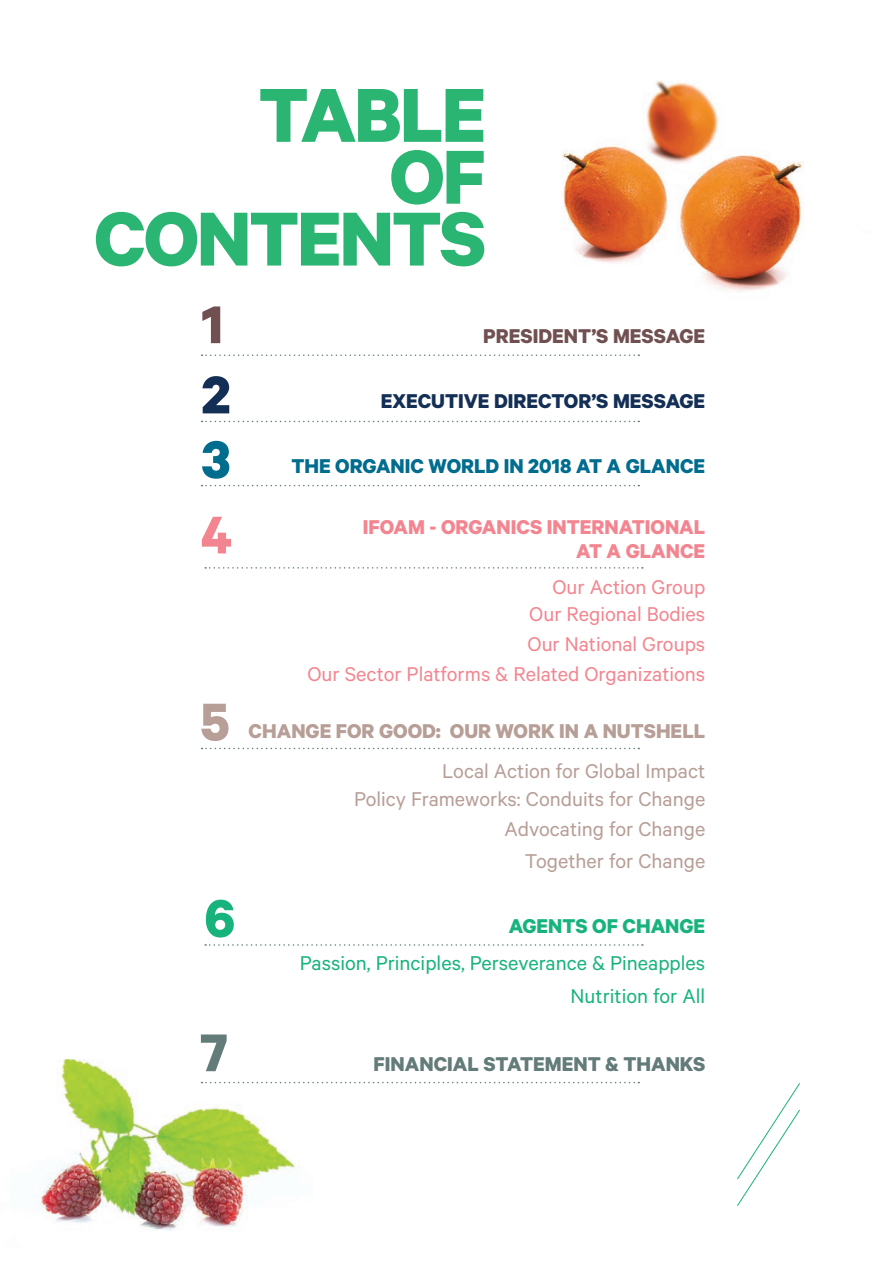
<style>
.page{position:relative;width:893px;height:1263px;background:#fff}
.page>*{position:absolute;margin:0;border:0;box-sizing:border-box;transform-origin:0 0}
.t1{font:700 85.95px/61.8px "Calibre";letter-spacing:-.025em;color:#2bb572;text-align:right}
.t2{font:700 59.7px "Calibre";color:#715051}
.t3{font:700 59.7px "Calibre";color:#142f56}
.t4{font:700 59.7px "Calibre";color:#18b37d}
.t5{font:700 59.7px "Calibre";color:#b79e97}
.t6{font:700 59.7px "Calibre";color:#f38590}
.t7{font:700 59.7px "Calibre";color:#006c8e}
.t8{font:700 59.7px "Calibre";color:#637c79}
.t9{font:22.5px/27.5px "Calibre";color:#b79e97;text-align:right}
.t10{font:22.5px/27px "Calibre";color:#f38590;text-align:right}
.t11{font:22.5px/33px "Calibre";color:#18b37d;text-align:right}
.t12{font:700 22.5px/24px "Calibre";color:#f38590;text-align:right}
.t13{font:700 22.5px "Calibre";color:#b79e97}
.t14{font:700 22.5px "Calibre";color:#006c8e}
.t15{font:700 22.5px "Calibre";color:#142f56}
.t16{font:700 22.5px "Calibre";color:#637c79}
.t17{font:700 22.5px "Calibre";color:#715051}
.t18{font:700 22.5px "Calibre";color:#18b37d}
</style>
<div class="page">
<img style="left:34px;top:1059px;width:275px;height:172px">
<svg style="left:202px;top:354px;width:437px;height:2px"></svg>
<svg style="left:202px;top:421px;width:437px;height:1px"></svg>
<svg style="left:205px;top:944px;width:438px;height:2px"></svg>
<svg style="left:202px;top:748px;width:437px;height:1px"></svg>
<svg style="left:205px;top:567px;width:438px;height:2px"></svg>
<svg style="left:202px;top:485px;width:437px;height:1px"></svg>
<img style="left:561px;top:80px;width:243px;height:212px">
<svg style="left:737px;top:1083px;width:63px;height:123px"></svg>
<svg style="left:202px;top:1082px;width:437px;height:1px"></svg>
<h1 class="t1" style="left:94px;top:81px;width:394px">TABLE<br>OF<br>CONTENTS</h1>
<h2 class="t2" style="left:202px;top:288px;width:23px">1</h2>
<h2 class="t3" style="left:202px;top:358px;width:31px">2</h2>
<h2 class="t7" style="left:202px;top:423px;width:31px">3</h2>
<h2 class="t6" style="left:201px;top:498px;width:33px">4</h2>
<h2 class="t5" style="left:200px;top:685px;width:31px">5</h2>
<h2 class="t4" style="left:204px;top:882px;width:32px">6</h2>
<h2 class="t8" style="left:200px;top:1016px;width:29px">7</h2>
<p class="t17" style="left:483px;top:322px;width:223px">PRESIDENT’S MESSAGE</p>
<p class="t15" style="left:381px;top:387px;width:326px">EXECUTIVE DIRECTOR’S MESSAGE</p>
<p class="t14" style="left:291px;top:452px;width:415px">THE ORGANIC WORLD IN 2018 AT A GLANCE</p>
<p class="t12" style="left:363px;top:514px;width:344px">IFOAM - ORGANICS INTERNATIONAL<br>AT A GLANCE</p>
<p class="t10" style="left:529px;top:572px;width:178px">Our Action Group<br>Our Regional Bodies</p>
<p class="t10" style="left:307px;top:628px;width:399px;line-height:30px">Our National Groups<br>Our Sector Platforms &amp; Related Organizations</p>
<p class="t13" style="left:249px;top:717px;width:458px">CHANGE FOR GOOD: OUR WORK IN A NUTSHELL</p>
<p class="t9" style="left:354px;top:757px;width:353px">Local Action for Global Impact<br>Policy Frameworks: Conduits for Change</p>
<p class="t9" style="left:504px;top:812px;width:202px;line-height:32px">Advocating for Change<br>Together for Change</p>
<p class="t18" style="left:509px;top:912px;width:198px">AGENTS OF CHANGE</p>
<p class="t11" style="left:300px;top:946px;width:407px">Passion, Principles, Perseverance &amp; Pineapples<br>Nutrition for All</p>
<p class="t16" style="left:373px;top:1050px;width:333px">FINANCIAL STATEMENT &amp; THANKS</p>
</div>
